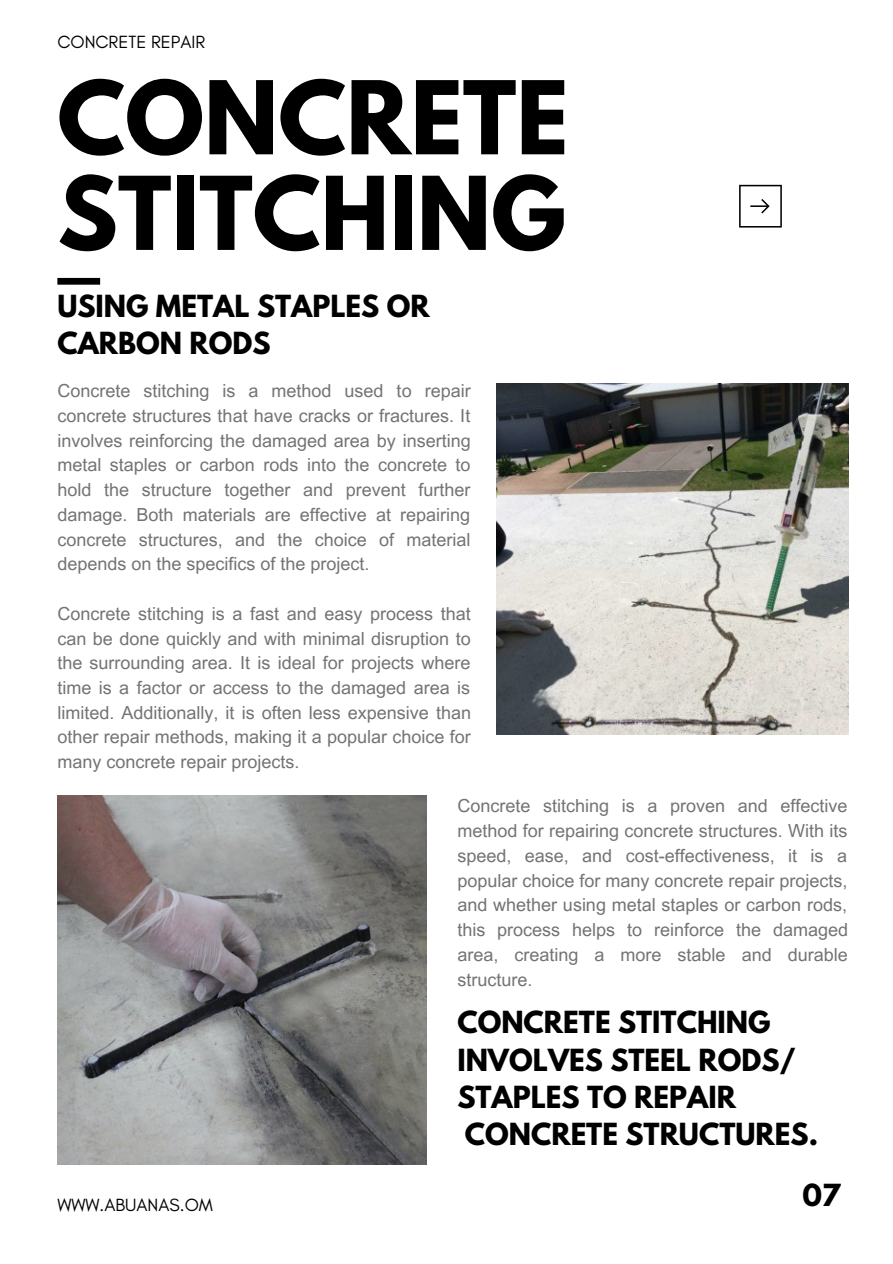
<style>
.page{position:relative;width:893px;height:1264px;background:#fff}
.page>*{position:absolute;margin:0;border:0;box-sizing:border-box;transform-origin:0 0}
.t1{font:700 89.85px/95.6px "League Spartan";color:#000}
.t2{font:700 27px/37px "League Spartan";color:#000}
.t3{font:18px/24.8px "Arial MT Pro";color:#737373;text-align:justify}
.t4{font:18px "Glacial Indifference";color:#000}
</style>
<div class="page">
<div style="left:57px;top:278px;width:43px;height:7px;background:#000"></div>
<svg style="left:739px;top:185px;width:42px;height:42px"></svg>
<img style="left:57px;top:795px;width:369px;height:369px">
<img style="left:496px;top:383px;width:352px;height:352px">
<p class="t4" style="left:57px;top:31px;width:149px">CONCRETE REPAIR</p>
<h1 class="t1" style="left:57px;top:82px;width:512px">CONCRETE<br>STITCHING</h1>
<h2 class="t2" style="left:57px;top:291px;width:374px">USING METAL STAPLES OR<br>CARBON RODS</h2>
<p class="t3" style="left:57px;top:380px;width:415px">Concrete stitching is a method used to repair concrete structures that have cracks or fractures. It involves reinforcing the damaged area by inserting metal staples or carbon rods into the concrete to hold the structure together and prevent further damage. Both materials are effective at repairing concrete structures, and the choice of material depends on the specifics of the project.</p>
<p class="t3" style="left:57px;top:603px;width:415px">Concrete stitching is a fast and easy process that can be done quickly and with minimal disruption to the surrounding area. It is ideal for projects where time is a factor or access to the damaged area is limited. Additionally, it is often less expensive than other repair methods, making it a popular choice for many concrete repair projects.</p>
<p class="t3" style="left:457px;top:796px;width:392px">Concrete stitching is a proven and effective method for repairing concrete structures. With its speed, ease, and cost-effectiveness, it is a popular choice for many concrete repair projects, and whether using metal staples or carbon rods, this process helps to reinforce the damaged area, creating a more stable and durable structure.</p>
<h2 class="t2" style="left:457px;top:1007px;width:362px">CONCRETE STITCHING<br>INVOLVES STEEL RODS/<br>STAPLES TO REPAIR<br>CONCRETE STRUCTURES.</h2>
<p class="t4" style="left:57px;top:1193px;width:157px">WWW.ABUANAS.OM</p>
<h2 class="t2" style="left:802px;top:1179px;width:40px">07</h2>
</div>
